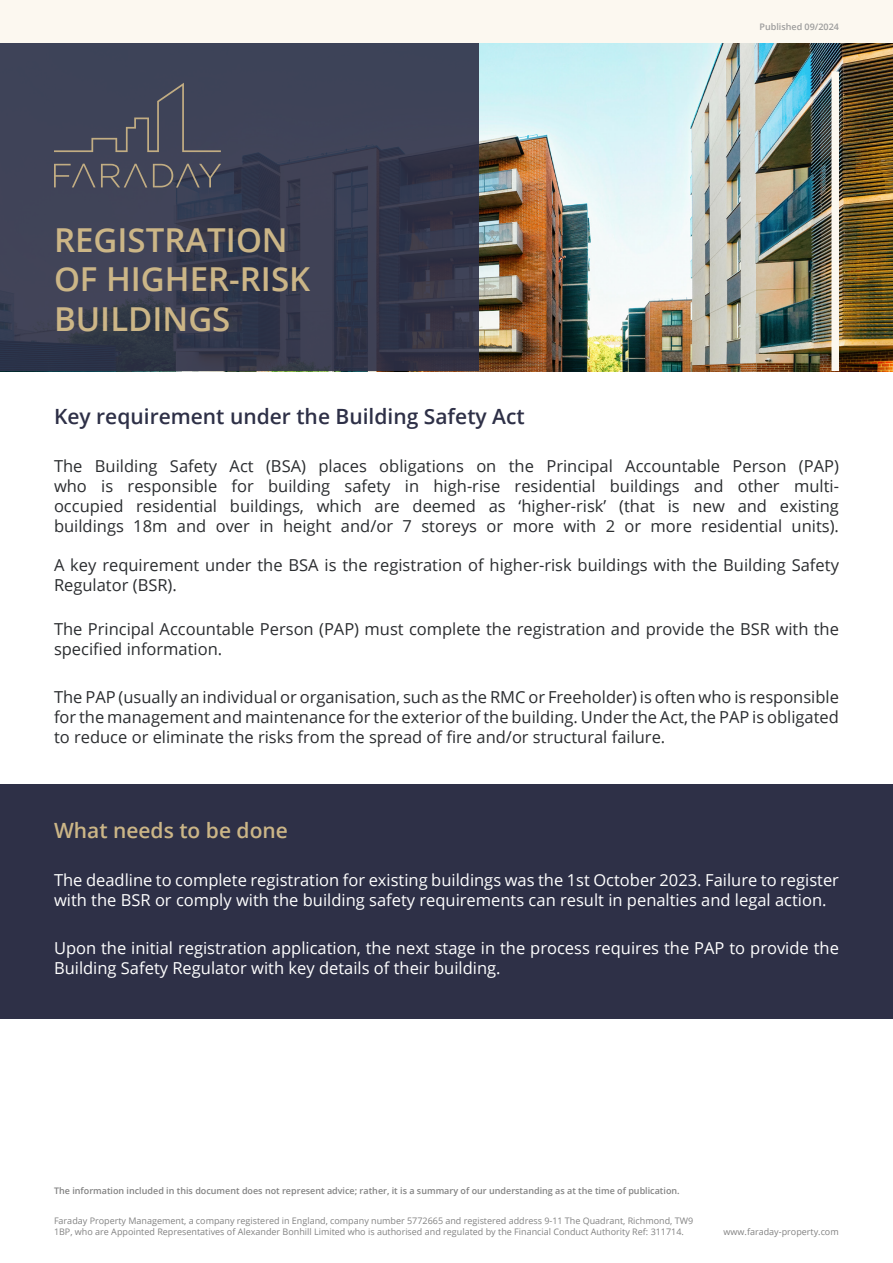
<style>
.page{position:relative;width:893px;height:1263px;background:#fff}
.page>*{position:absolute;margin:0;border:0;box-sizing:border-box;transform-origin:0 0}
.t1{font:600 33px/39.6px "Open Sans";color:#ccb687}
.t2{font:600 21px "Open Sans";color:#2e3047}
.t3{font:600 21px "Open Sans";color:#ccb687}
.t4{font:16.5px/19.8px "Open Sans";color:#2b2d30;text-align:justify}
.t5{font:16.5px/19.8px "Open Sans";color:#fff}
.t6{font:9px/10.8px "Open Sans";color:#828282}
.t7{font:600 9px "Open Sans";color:#828282}
.t8{font:600 9px "Open Sans";color:#9c9c9c}
</style>
<div class="page">
<img style="left:478px;top:43px;width:415px;height:328px">
<div style="left:0;top:783px;width:893px;height:235px;background:#2e3047"></div>
<svg style="left:0;top:43px;width:478px;height:328px;background:#393d51"></svg>
<div style="left:831px;top:71px;width:8px;height:300px;background:#fcf8f0"></div>
<svg style="left:54px;top:164px;width:93px;height:24px;background:#55545f"></svg>
<svg style="left:153px;top:164px;width:68px;height:24px;background:#52525d"></svg>
<svg style="left:54px;top:83px;width:167px;height:69px;background:#45485a"></svg>
<div style="left:0;top:0;width:893px;height:43px;background:#fcf8f0"></div>
<h1 class="t1" style="left:54px;top:219px;width:258px">REGISTRATION<br>OF HIGHER-RISK<br>BUILDINGS</h1>
<p class="t8" style="left:759px;top:20px;width:81px">Published 09/2024</p>
<p class="t2" style="left:54px;top:402px;width:472px">Key requirement under the Building Safety Act</p>
<p class="t4" style="left:54px;top:456px;width:786px">The Building Safety Act (BSA) places obligations on the Principal Accountable Person (PAP) who is responsible for building safety in high-rise residential buildings and other multi&shy;occupied residential buildings, which are deemed as ‘higher-risk’ (that is new and existing buildings 18m and over in height and/or 7 storeys or more with 2 or more residential units).</p>
<p class="t4" style="left:54px;top:555px;width:786px">A key requirement under the BSA is the registration of higher-risk buildings with the Building Safety<br>Regulator (BSR).</p>
<p class="t4" style="left:54px;top:619px;width:786px">The Principal Accountable Person (PAP) must complete the registration and provide the BSR with the specified information.</p>
<p class="t4" style="left:54px;top:687px;width:786px">The PAP (usually an individual or organisation, such as the RMC or Freeholder) is often who is responsible for the management and maintenance for the exterior of the building. Under the Act, the PAP is obligated to reduce or eliminate the risks from the spread of fire and/or structural failure.</p>
<p class="t3" style="left:54px;top:816px;width:235px">What needs to be done</p>
<p class="t5" style="left:54px;top:870px;width:786px">The deadline to complete registration for existing buildings was the 1st October 2023. Failure to register with the BSR or comply with the building safety requirements can result in penalties and legal action.</p>
<p class="t5" style="left:54px;top:937px;width:786px">Upon the initial registration application, the next stage in the process requires the PAP to provide the<br>Building Safety Regulator with key details of their building.</p>
<p class="t7" style="left:54px;top:1184px;width:627px">The information included in this document does not represent advice; rather, it is a summary of our understanding as at the time of publication.</p>
<p class="t6" style="left:54px;top:1215px;width:641px">Faraday Property Management, a company registered in England, company number 5772665 and registered address 9-11 The Quadrant, Richmond, TW9<br>1BP, who are Appointed Representatives of Alexander Bonhill Limited who is authorised and regulated by the Financial Conduct Authority Ref: 311714.</p>
<p class="t6" style="left:724px;top:1226px;width:117px">www.faraday-property.com</p>
</div>
